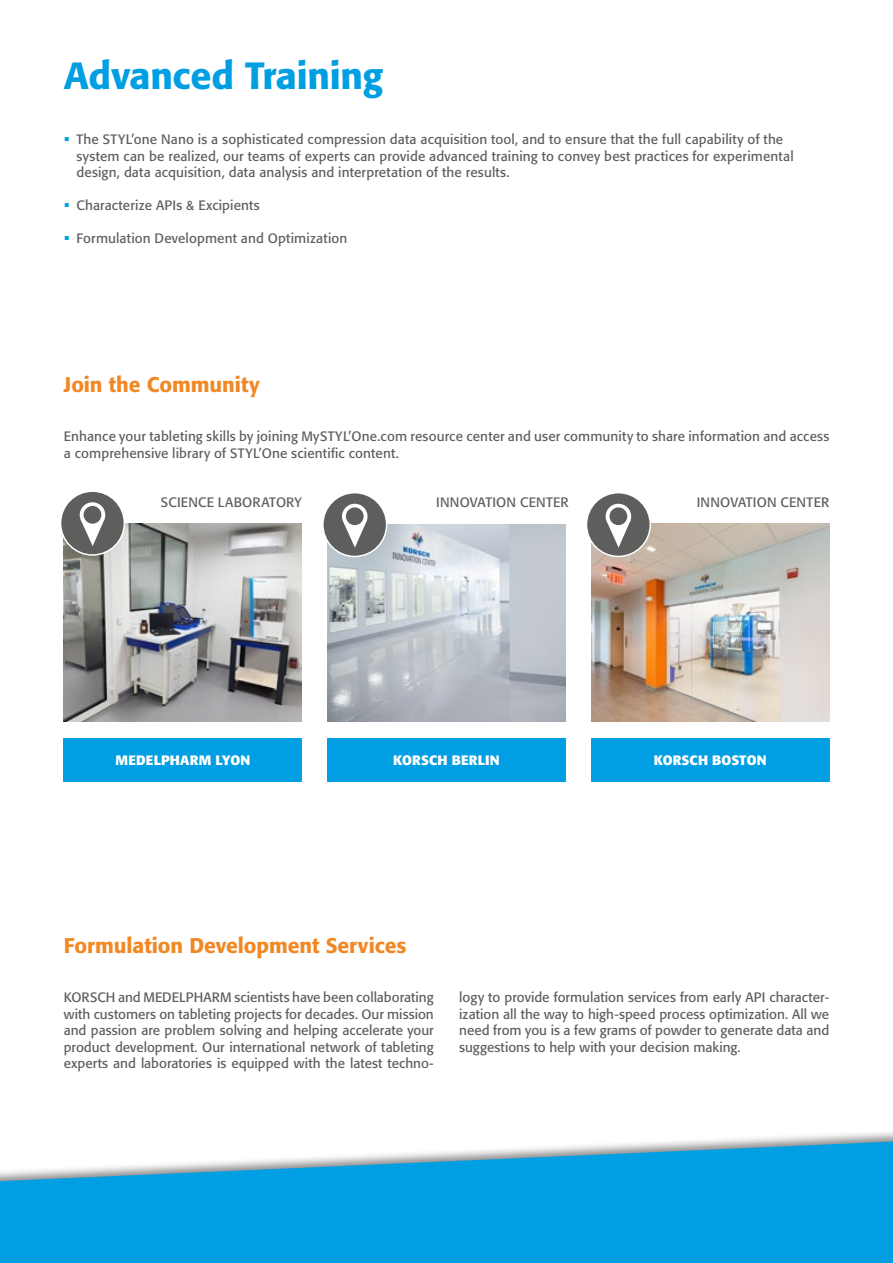
<style>
.page{position:relative;width:893px;height:1263px;background:#fff}
.page>*{position:absolute;margin:0;border:0;box-sizing:border-box;transform-origin:0 0}
.t1{font:500 37.5px "Formata";letter-spacing:-.005em;color:#009ee3}
.t2{font:500 21px "Formata";letter-spacing:-.005em;color:#f18824}
.t3{font:13.5px/16.5px "Formata";letter-spacing:.01em;color:#5e5e5d}
.t4{font:700 13.5px "Formata";letter-spacing:.015em;color:#fff}
</style>
<div class="page">
<img style="left:64px;top:524px;width:238px;height:197px">
<img style="left:327px;top:524px;width:239px;height:197px">
<img style="left:591px;top:524px;width:238px;height:197px">
<div style="left:327px;top:738px;width:239px;height:44px;background:#009ee3"></div>
<div style="left:64px;top:738px;width:238px;height:44px;background:#009ee3"></div>
<div style="left:591px;top:738px;width:238px;height:44px;background:#009ee3"></div>
<div style="left:61px;top:491px;width:63px;height:64px;background:#5e5e5d;border-radius:50%"></div>
<div style="left:60px;top:490px;width:65px;height:66px;border:2px solid #fff;border-radius:50%"></div>
<svg style="left:80px;top:502px;width:25px;height:44px"></svg>
<div style="left:84px;top:506px;width:17px;height:18px;background:#5e5e5d;border-radius:50%"></div>
<div style="left:323px;top:493px;width:64px;height:63px;background:#5e5e5d;border-radius:50%"></div>
<div style="left:322px;top:492px;width:65px;height:65px;border:2px solid #fff;border-radius:50%"></div>
<svg style="left:342px;top:504px;width:26px;height:44px"></svg>
<div style="left:346px;top:507px;width:18px;height:18px;background:#5e5e5d;border-radius:50%"></div>
<div style="left:586px;top:493px;width:64px;height:63px;background:#5e5e5d;border-radius:50%"></div>
<div style="left:586px;top:492px;width:65px;height:65px;border:2px solid #fff;border-radius:50%"></div>
<svg style="left:606px;top:504px;width:25px;height:44px"></svg>
<div style="left:609px;top:507px;width:18px;height:18px;background:#5e5e5d;border-radius:50%"></div>
<svg style="left:0;top:1132px;width:893px;height:131px;fill:#009ee3"></svg>
<h1 class="t1" style="left:64px;top:53px;width:321px">Advanced Training</h1>
<p class="t3" style="left:77px;top:131px;width:719px">The STYL’one Nano is a sophisticated compression data acquisition tool, and to ensure that the full capability of the system can be realized, our teams of experts can provide advanced training to convey best practices for experimental design, data acquisition, data analysis and interpretation of the results.</p>
<p class="t3" style="left:77px;top:197px;width:185px">Characterize APIs &amp; Excipients</p>
<p class="t3" style="left:77px;top:230px;width:272px">Formulation Development and Optimization</p>
<h2 class="t2" style="left:64px;top:371px;width:197px">Join the Community</h2>
<p class="t3" style="left:64px;top:428px;width:767px">Enhance your tableting skills by joining MySTYL’One.com resource center and user community to share information and access a comprehensive library of STYL’One scientific content.</p>
<p class="t3" style="left:161px;top:494px;width:142px">SCIENCE LABORATORY</p>
<p class="t3" style="left:436px;top:494px;width:134px">INNOVATION CENTER</p>
<p class="t3" style="left:697px;top:494px;width:134px">INNOVATION CENTER</p>
<p class="t4" style="left:115px;top:751px;width:136px">MEDELPHARM LYON</p>
<p class="t4" style="left:393px;top:751px;width:108px">KORSCH BERLIN</p>
<p class="t4" style="left:654px;top:751px;width:114px">KORSCH BOSTON</p>
<h2 class="t2" style="left:64px;top:932px;width:344px">Formulation Development Services</h2>
<p class="t3" style="left:64px;top:989px;width:371px;text-align:justify">KORSCH and MEDELPHARM scientists have been collaborating with customers on tableting projects for decades. Our mission and passion are problem solving and helping accelerate your product development. Our international network of tableting experts and laboratories is equipped with the latest techno-</p>
<p class="t3" style="left:459px;top:989px;width:372px;text-align:justify">logy to provide formulation services from early API character&shy;ization all the way to high-speed process optimization. All we need from you is a few grams of powder to generate data and suggestions to help with your decision making.</p>
</div>
